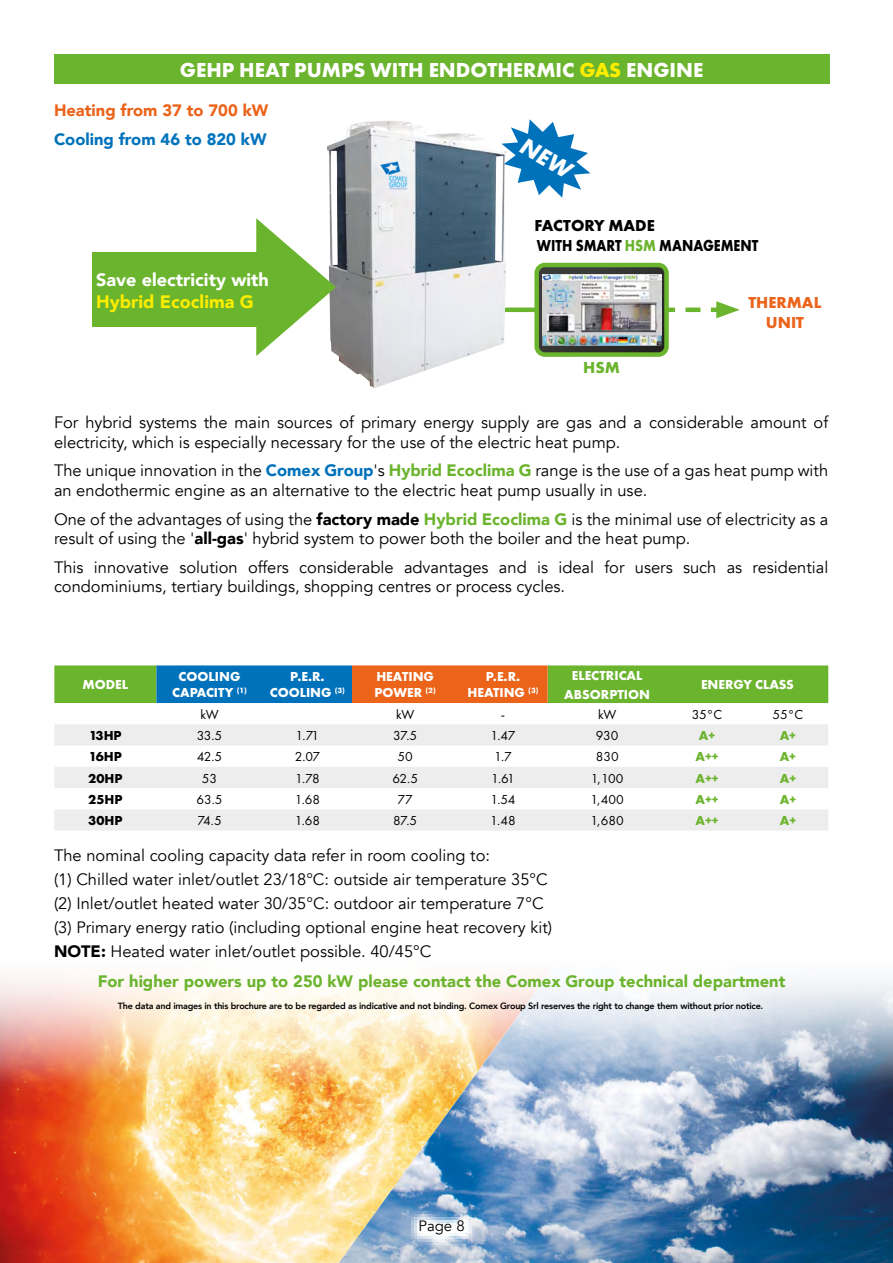
<style>
.page{position:relative;width:893px;height:1263px;background:#fff}
.page>*{position:absolute;margin:0;border:0;box-sizing:border-box;transform-origin:0 0}
.t1{font:700 21px "Futura PT";color:#fff}
.t2{font:900 18px "Avenir";color:#fff}
.t3{font:900 18px "Avenir";color:#ffed00}
.t4{font:16.5px/24px "Avenir";color:#000}
.t5{font:900 16.5px "Avenir";color:#6bb42d}
.t6{font:700 16.5px/19.8px "Futura PT";color:#000}
.t7{font:900 16.5px "Avenir";color:#ec631a}
.t8{font:900 16.5px "Avenir";color:#0072bb}
.t9{font:700 16.5px/19.8px "Futura PT";color:#ec631a;text-align:center}
.t10{font:700 16.5px "Futura PT";color:#6bb42d}
.t11{font:15px "Avenir";color:#000}
.t12{font:13.5px "Futura PT";letter-spacing:-.025em;color:#000}
.t13{font:700 13.5px/16.2px "Futura PT";color:#fff;text-align:center}
.t14{font:700 13.5px "Futura PT";color:#6bb42d}
.t15{font:700 13.5px "Futura PT";color:#000}
.t16{font:800 9px "Avenir";letter-spacing:-.02em;color:#000}
.s1{color:#ffed00}
.s2{color:#6bb42d}
.s3{font-weight:900;color:#0072bb}
.s4{font-weight:900;color:#6bb42d}
.s5{font-weight:900}
</style>
<div class="page">
<img style="left:0;top:978px;width:338px;height:285px">
<img style="left:338px;top:978px;width:555px;height:285px">
<hr style="left:474px;top:308px;width:71px;height:4px;background:#6bb42d">
<svg style="left:539px;top:268px;width:201px;height:84px"></svg>
<img style="left:552px;top:285px;width:99px;height:60px">
<img style="left:542px;top:275px;width:119px;height:10px">
<img style="left:542px;top:285px;width:10px;height:61px">
<img style="left:651px;top:285px;width:10px;height:61px">
<img style="left:552px;top:345px;width:99px;height:1px">
<div style="left:534px;top:263px;width:135px;height:94px;border:4px solid #6bb42d;border-radius:8px"></div>
<img style="left:327px;top:121px;width:180px;height:267px">
<svg style="left:407px;top:1208px;width:69px;height:38px"></svg>
<svg style="left:54px;top:665px;width:774px;height:38px;background:#72904e"></svg>
<svg style="left:54px;top:724px;width:774px;height:106px;fill:#ededed"></svg>
<div style="left:54px;top:54px;width:775px;height:30px;background:#6bb42d"></div>
<svg style="left:256px;top:218px;width:80px;height:138px"></svg>
<div style="left:93px;top:253px;width:187px;height:74px;background:#6bb42d"></div>
<svg style="left:501px;top:119px;width:89px;height:79px"></svg>
<p class="t1" style="left:180px;top:56px;width:525px">GEHP HEAT PUMPS WITH ENDOTHERMIC <span class="s1">GAS</span> ENGINE</p>
<p class="t7" style="left:54px;top:97px;width:216px">Heating from 37 to 700 kW</p>
<p class="t8" style="left:54px;top:125px;width:214px">Cooling from 46 to 820 kW</p>
<p class="t2" style="left:96px;top:264px;width:174px">Save electricity with</p>
<p class="t3" style="left:96px;top:286px;width:159px">Hybrid Ecoclima G</p>
<p class="t6" style="left:534px;top:215px;width:225px">FACTORY MADE<br>WITH SMART <span class="s2">HSM</span> MANAGEMENT</p>
<p class="t10" style="left:583px;top:357px;width:38px">HSM</p>
<p class="t9" style="left:748px;top:292px;width:74px">THERMAL<br>UNIT</p>
<p class="t4" style="left:54px;top:413px;width:776px;line-height:19.8px">For hybrid systems the main sources of primary energy supply are gas and a considerable amount of electricity, which is especially necessary for the use of the electric heat pump.</p>
<p class="t4" style="left:54px;top:461px;width:776px;line-height:19.8px">The unique innovation in the <span class="s3">Comex Group</span>'s <span class="s4">Hybrid Ecoclima G</span> range is the use of a gas heat pump with an endothermic engine as an alternative to the electric heat pump usually in use.</p>
<p class="t4" style="left:54px;top:509px;width:776px;line-height:19.8px">One of the advantages of using the <span class="s5">factory made</span> <span class="s4">Hybrid Ecoclima G</span> is the minimal use of electricity as a result of using the '<span class="s5">all-gas</span>' hybrid system to power both the boiler and the heat pump.</p>
<p class="t4" style="left:54px;top:557px;width:776px;line-height:19.8px">This innovative solution offers considerable advantages and is ideal for users such as residential condominiums, tertiary buildings, shopping centres or process cycles.</p>
<p class="t13" style="left:83px;top:676px;width:47px">MODEL</p>
<p class="t13" style="left:172px;top:668px;width:76px">COOLING<br>CAPACITY <sup>(1)</sup></p>
<p class="t13" style="left:270px;top:668px;width:77px">P.E.R.<br>COOLING <sup>(3)</sup></p>
<p class="t13" style="left:374px;top:668px;width:63px;text-align:left">HEATING<br>POWER <sup>(2)</sup></p>
<p class="t13" style="left:467px;top:668px;width:73px">P.E.R.<br>HEATING <sup>(3)</sup></p>
<p class="t13" style="left:564px;top:666px;width:87px;line-height:18.8px">ELECTRICAL<br>ABSORPTION</p>
<p class="t13" style="left:701px;top:676px;width:94px">ENERGY CLASS</p>
<p class="t12" style="left:200px;top:706px;width:20px">kW</p>
<p class="t12" style="left:396px;top:706px;width:20px">kW</p>
<p class="t12" style="left:501px;top:706px;width:6px">-</p>
<p class="t12" style="left:598px;top:706px;width:20px">kW</p>
<p class="t12" style="left:692px;top:706px;width:32px">35°C</p>
<p class="t12" style="left:772px;top:706px;width:32px">55°C</p>
<p class="t15" style="left:89px;top:727px;width:34px">13HP</p>
<p class="t12" style="left:197px;top:727px;width:27px">33.5</p>
<p class="t12" style="left:296px;top:727px;width:25px">1.71</p>
<p class="t12" style="left:393px;top:727px;width:26px">37.5</p>
<p class="t12" style="left:490px;top:727px;width:27px">1.47</p>
<p class="t12" style="left:596px;top:727px;width:24px">930</p>
<p class="t14" style="left:699px;top:727px;width:18px">A+</p>
<p class="t14" style="left:780px;top:727px;width:18px">A+</p>
<p class="t15" style="left:89px;top:748px;width:35px">16HP</p>
<p class="t12" style="left:197px;top:749px;width:27px">42.5</p>
<p class="t12" style="left:295px;top:749px;width:27px">2.07</p>
<p class="t12" style="left:397px;top:749px;width:17px">50</p>
<p class="t12" style="left:494px;top:749px;width:19px">1.7</p>
<p class="t12" style="left:596px;top:749px;width:25px">830</p>
<p class="t14" style="left:696px;top:748px;width:25px">A++</p>
<p class="t14" style="left:780px;top:748px;width:18px">A+</p>
<p class="t15" style="left:88px;top:769px;width:36px">20HP</p>
<p class="t12" style="left:202px;top:770px;width:17px">53</p>
<p class="t12" style="left:295px;top:770px;width:26px">1.78</p>
<p class="t12" style="left:392px;top:770px;width:27px">62.5</p>
<p class="t12" style="left:491px;top:770px;width:25px">1.61</p>
<p class="t12" style="left:591px;top:770px;width:34px">1,100</p>
<p class="t14" style="left:696px;top:769px;width:25px">A++</p>
<p class="t14" style="left:780px;top:769px;width:18px">A+</p>
<p class="t15" style="left:88px;top:791px;width:36px">25HP</p>
<p class="t12" style="left:197px;top:791px;width:28px">63.5</p>
<p class="t12" style="left:295px;top:791px;width:27px">1.68</p>
<p class="t12" style="left:398px;top:791px;width:17px">77</p>
<p class="t12" style="left:490px;top:791px;width:27px">1.54</p>
<p class="t12" style="left:590px;top:791px;width:35px">1,400</p>
<p class="t14" style="left:696px;top:791px;width:25px">A++</p>
<p class="t14" style="left:780px;top:791px;width:18px">A+</p>
<p class="t15" style="left:88px;top:812px;width:36px">30HP</p>
<p class="t12" style="left:197px;top:813px;width:26px">74.5</p>
<p class="t12" style="left:295px;top:813px;width:27px">1.68</p>
<p class="t12" style="left:393px;top:813px;width:26px">87.5</p>
<p class="t12" style="left:490px;top:813px;width:27px">1.48</p>
<p class="t12" style="left:590px;top:813px;width:35px">1,680</p>
<p class="t14" style="left:696px;top:812px;width:25px">A++</p>
<p class="t14" style="left:780px;top:812px;width:18px">A+</p>
<p class="t4" style="left:54px;top:843px;width:500px">The nominal cooling capacity data refer in room cooling to:<br>(1) Chilled water inlet/outlet 23/18°C: outside air temperature 35°C (2) Inlet/outlet heated water 30/35°C: outdoor air temperature 7°C (3) Primary energy ratio (including optional engine heat recovery kit)<br><span class="s5">NOTE:</span> Heated water inlet/outlet possible. 40/45°C</p>
<p class="t5" style="left:98px;top:967px;width:689px">For higher powers up to 250 kW please contact the Comex Group technical department</p>
<p class="t16" style="left:118px;top:998px;width:647px">The data and images in this brochure are to be regarded as indicative and not binding. Comex Group Srl reserves the right to change them without prior notice.</p>
<p class="t11" style="left:418px;top:1216px;width:48px">Page 8</p>
</div>
